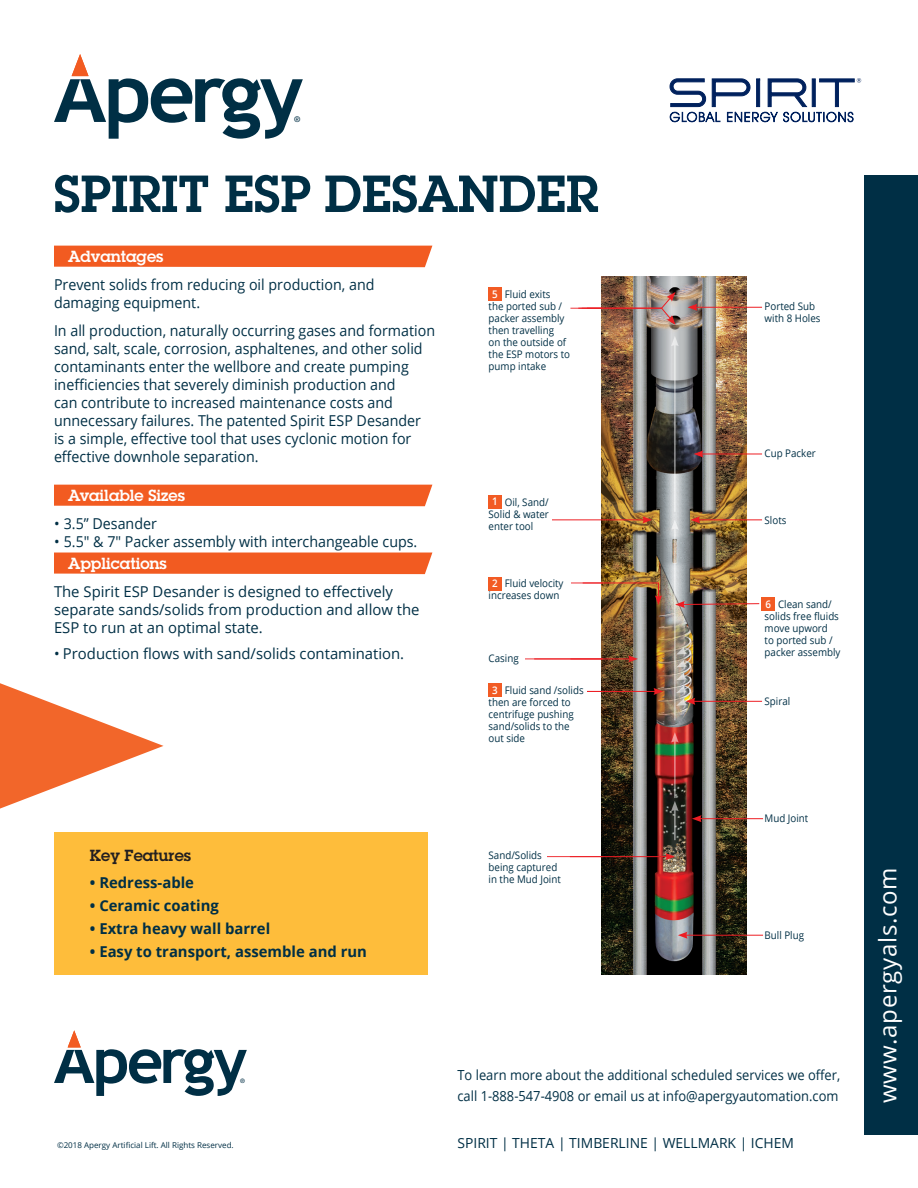
<style>
.page{position:relative;width:918px;height:1188px;background:#fff}
.page>*{position:absolute;margin:0;border:0;box-sizing:border-box;transform-origin:0 0}
.t1{font:600 51px "Lubalin Graph Std";color:#002f45}
.t2{font:24px "Open Sans";letter-spacing:.03em;color:#fff}
.t3{font:600 15.75px "Lubalin Graph Std";color:#fff}
.t4{font:600 15.75px "Lubalin Graph Std";color:#231f20}
.t5{font:15px/18px "Open Sans";color:#002f45;scale:.95 1}
.t6{font:15px/18px "Open Sans";color:#002f45}
.t7{font:700 15px "Open Sans";color:#002f45}
.t8{font:13.8px/21px "Open Sans";color:#002f45;scale:.93 1}
.t9{font:13.8px "Open Sans";color:#002f45}
.t10{font:10.5px/12px "Open Sans";color:#002f45;scale:.93 1}
.t11{font:600 10.5px "Open Sans";color:#fff;scale:.93 1}
.t12{font:7.95px "Open Sans";color:#002f45}
.t13{font:500 7.8px "Helvetica Neue LT Std";color:#002f45}
.t14{font:500 6.15px "Helvetica Neue LT Std";color:#002f45}
</style>
<div class="page">
<div style="left:864px;top:176px;width:54px;height:959px;background:#002f45"></div>
<svg style="left:54px;top:54px;width:249px;height:85px"></svg>
<svg style="left:0;top:683px;width:164px;height:126px"></svg>
<svg style="left:54px;top:1030px;width:193px;height:66px"></svg>
<div style="left:54px;top:832px;width:374px;height:143px;background:#febd3b"></div>
<div style="left:54px;top:246px;width:378px;height:21px;background:#f25b21"></div>
<div style="left:54px;top:485px;width:378px;height:21px;background:#f25b21"></div>
<div style="left:54px;top:553px;width:378px;height:21px;background:#f25b21"></div>
<svg style="left:670px;top:78px;width:191px;height:45px"></svg>
<img style="left:602px;top:276px;width:145px;height:699px">
<hr style="left:534px;top:658px;width:97px;height:1px;background:#ed1e24">
<svg style="left:628px;top:655px;width:10px;height:7px"></svg>
<hr style="left:544px;top:519px;width:101px;height:1px;background:#ed1e24">
<svg style="left:642px;top:516px;width:10px;height:7px"></svg>
<hr style="left:573px;top:691px;width:83px;height:1px;background:#ed1e24">
<svg style="left:654px;top:688px;width:9px;height:7px"></svg>
<hr style="left:685px;top:935px;width:78px;height:1px;background:#ed1e24">
<svg style="left:678px;top:932px;width:10px;height:7px"></svg>
<hr style="left:699px;top:818px;width:64px;height:1px;background:#ed1e24">
<svg style="left:692px;top:815px;width:10px;height:7px"></svg>
<hr style="left:570px;top:856px;width:98px;height:1px;background:#ed1e24">
<svg style="left:665px;top:853px;width:10px;height:7px"></svg>
<hr style="left:693px;top:701px;width:69px;height:1px;background:#ed1e24">
<svg style="left:676px;top:637px;width:19px;height:69px"></svg>
<hr style="left:698px;top:519px;width:64px;height:1px;background:#ed1e24">
<svg style="left:690px;top:516px;width:10px;height:7px"></svg>
<hr style="left:701px;top:454px;width:61px;height:1px;background:#ed1e24">
<svg style="left:694px;top:450px;width:9px;height:8px"></svg>
<hr style="left:695px;top:307px;width:67px;height:1px;background:#ed1e24">
<svg style="left:688px;top:304px;width:9px;height:7px"></svg>
<hr style="left:674px;top:809px;width:2px;height:31px;background:#fff">
<svg style="left:671px;top:801px;width:8px;height:10px"></svg>
<hr style="left:674px;top:740px;width:2px;height:58px;background:#fff">
<svg style="left:671px;top:732px;width:8px;height:11px"></svg>
<hr style="left:674px;top:528px;width:2px;height:192px;background:#fff">
<svg style="left:671px;top:519px;width:8px;height:11px"></svg>
<hr style="left:674px;top:344px;width:2px;height:168px;background:#fff">
<svg style="left:671px;top:336px;width:8px;height:10px"></svg>
<svg style="left:675px;top:601px;width:85px;height:7px"></svg>
<div style="left:539px;top:512px;width:12px;height:11px;background:#fff"></div>
<img style="left:570px;top:292px;width:105px;height:33px">
<hr style="left:570px;top:519px;width:33px;height:2px;background:#ed1e24">
<svg style="left:571px;top:582px;width:91px;height:23px"></svg>
<div style="left:558px;top:685px;width:29px;height:11px;background:#fff"></div>
<hr style="left:548px;top:856px;width:55px;height:2px;background:#ed1e24">
<hr style="left:525px;top:658px;width:78px;height:2px;background:#ed1e24">
<div style="left:489px;top:287px;width:13px;height:14px;background:#f25b24"></div>
<div style="left:489px;top:495px;width:13px;height:14px;background:#f25b24"></div>
<div style="left:489px;top:577px;width:13px;height:14px;background:#f25b24"></div>
<div style="left:489px;top:684px;width:13px;height:13px;background:#f25b24"></div>
<div style="left:762px;top:598px;width:13px;height:13px;background:#f25b24"></div>
<p class="t13" style="left:294px;top:115px;width:8px">®</p>
<h1 class="t1" style="left:54px;top:160px;width:546px">SPIRIT ESP DESANDER</h1>
<p class="t3" style="left:68px;top:246px;width:97px">Advantages</p>
<p class="t5" style="left:54px;top:275px;width:339px">Prevent solids from reducing oil production, and damaging equipment.</p>
<p class="t5" style="left:54px;top:321px;width:403px">In all production, naturally occurring gases and formation sand, salt, scale, corrosion, asphaltenes, and other solid contaminants enter the wellbore and create pumping inefficiencies that severely diminish production and<br>can contribute to increased maintenance costs and unnecessary failures. The patented Spirit ESP Desander is a simple, effective tool that uses cyclonic motion for effective downhole separation.</p>
<p class="t3" style="left:68px;top:485px;width:118px">Available Sizes</p>
<p class="t6" style="left:54px;top:514px;width:104px">• 3.5” Desander</p>
<p class="t6" style="left:54px;top:532px;width:365px">• 5.5" &amp; 7" Packer assembly with interchangeable cups.</p>
<p class="t3" style="left:68px;top:553px;width:100px">Applications</p>
<p class="t6" style="left:54px;top:582px;width:367px">The Spirit ESP Desander is designed to effectively separate sands/solids from production and allow the<br>ESP to run at an optimal state.</p>
<p class="t6" style="left:54px;top:645px;width:352px">• Production flows with sand/solids contamination.</p>
<p class="t4" style="left:90px;top:845px;width:103px">Key Features</p>
<p class="t7" style="left:90px;top:871px;width:106px">• Redress-able</p>
<p class="t7" style="left:90px;top:895px;width:130px">• Ceramic coating</p>
<p class="t7" style="left:90px;top:918px;width:182px">• Extra heavy wall barrel</p>
<p class="t7" style="left:90px;top:941px;width:279px">• Easy to transport, assemble and run</p>
<p class="t10" style="left:489px;top:288px;width:89px;text-indent:16px">Fluid exits<br>the ported sub / packer assembly then travelling<br>on the outside of the ESP motors to pump intake</p>
<p class="t11" style="left:492px;top:287px;width:7px">5</p>
<p class="t11" style="left:492px;top:494px;width:7px">1</p>
<p class="t10" style="left:489px;top:496px;width:66px;text-align:justify;text-indent:16px">Oil, Sand/ Solid &amp; water enter tool</p>
<p class="t10" style="left:489px;top:577px;width:82px;text-indent:16px">Fluid velocity increases down</p>
<p class="t11" style="left:492px;top:576px;width:7px">2</p>
<p class="t10" style="left:489px;top:652px;width:34px">Casing</p>
<p class="t10" style="left:489px;top:684px;width:104px;text-indent:16px">Fluid sand /solids then are forced to centrifuge pushing sand/solids to the out side</p>
<p class="t11" style="left:492px;top:683px;width:7px">3</p>
<p class="t10" style="left:489px;top:849px;width:79px">Sand/Solids being captured in the Mud Joint</p>
<p class="t10" style="left:765px;top:300px;width:62px">Ported Sub with 8 Holes</p>
<p class="t10" style="left:765px;top:447px;width:57px">Cup Packer</p>
<p class="t10" style="left:765px;top:514px;width:25px">Slots</p>
<p class="t10" style="left:765px;top:598px;width:83px;text-indent:13px">Clean sand/ solids free fluids move upword<br>to ported sub / packer assembly</p>
<p class="t11" style="left:766px;top:597px;width:7px">6</p>
<p class="t10" style="left:765px;top:694px;width:29px">Spiral</p>
<p class="t10" style="left:765px;top:812px;width:49px">Mud Joint</p>
<p class="t10" style="left:765px;top:929px;width:44px">Bull Plug</p>
<p class="t14" style="left:240px;top:1077px;width:6px">®</p>
<p class="t12" style="left:57px;top:1140px;width:178px">©2018 Apergy Artificial Lift. All Rights Reserved.</p>
<p class="t8" style="left:458px;top:1064px;width:413px">To learn more about the additional scheduled services we offer, call 1-888-547-4908 or email us at info@apergyautomation.com</p>
<p class="t9" style="left:458px;top:1134px;width:338px">SPIRIT | THETA | TIMBERLINE | WELLMARK | ICHEM</p>
<h2 class="t2" style="left:871px;top:1103px;width:237px;rotate:-90deg">www.apergyals.com</h2>
</div>
